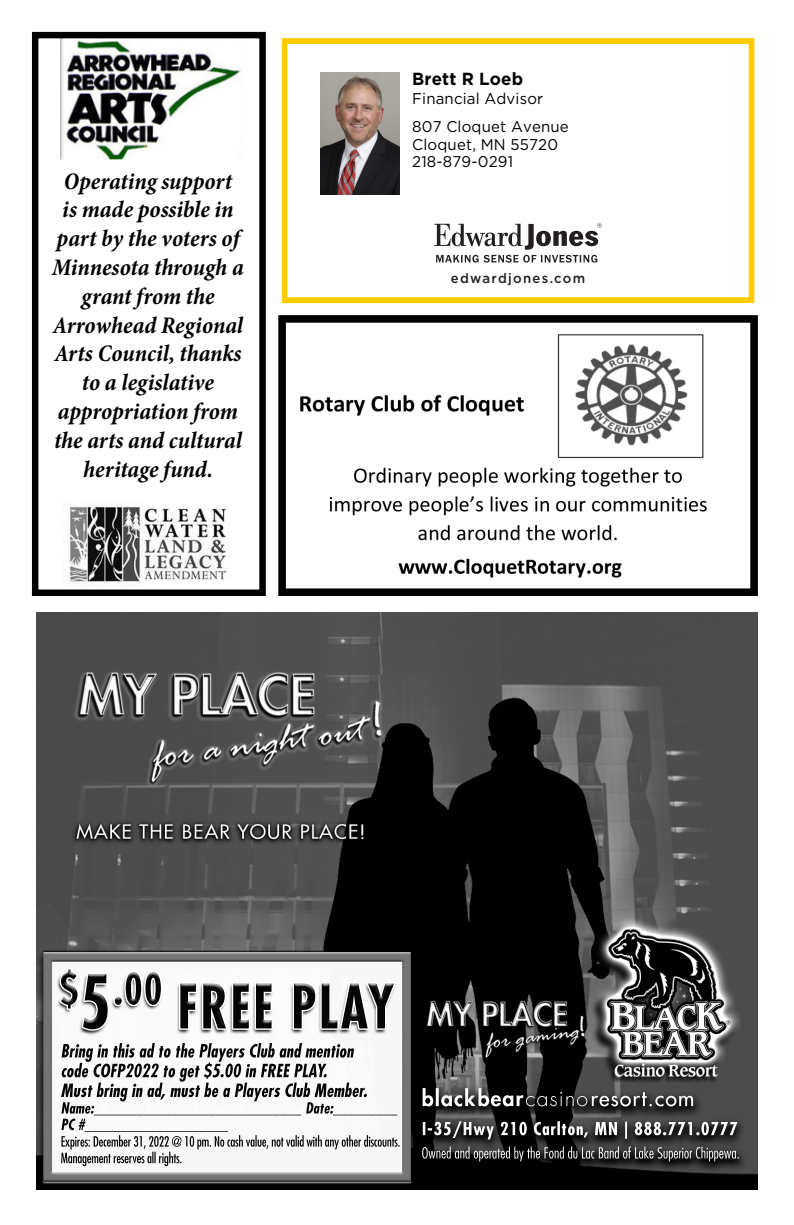
<style>
.page{position:relative;width:794px;height:1225px;background:#fff}
.page>*{position:absolute;margin:0;border:0;box-sizing:border-box;transform-origin:0 0}
.t1{font:italic 700 condensed 24px/28.8px "Minion Pro";letter-spacing:-.005em;color:#000;text-align:center}
.t2{font:700 17.6px "Gotham";letter-spacing:.01em;color:#000;scale:.96 1}
.t3{font:15.6px/27.8px "Gotham";letter-spacing:.015em;color:#000;scale:.96 1}
.t4{font:500 13.6px "Gotham";letter-spacing:.1em;color:#231f20;scale:.96 1}
</style>
<div class="page">
<img style="left:300px;top:334px;width:407px;height:244px">
<div style="left:278px;top:315px;width:480px;height:281px;border:8px solid #000"></div>
<svg style="left:434px;top:223px;width:168px;height:40px"></svg>
<div style="left:282px;top:38px;width:472px;height:265px;border:6px solid #fc0"></div>
<img style="left:321px;top:72px;width:79px;height:123px">
<img style="left:60px;top:39px;width:181px;height:120px">
<div style="left:32px;top:32px;width:234px;height:564px;border:6px solid #000"></div>
<img style="left:63px;top:500px;width:165px;height:83px">
<img style="left:37px;top:612px;width:720px;height:577px">
<img style="left:60px;top:968px;width:257px;height:62px">
<p class="t1" style="left:52px;top:166px;width:193px">Operating support<br>is made possible in part by the voters of<br>Minnesota through a grant from the</p>
<p class="t1" style="left:53px;top:310px;width:192px">Arrowhead Regional<br>Arts Council, thanks to a legislative</p>
<p class="t1" style="left:54px;top:397px;width:189px">appropriation from the arts and cultural heritage fund.</p>
<p class="t2" style="left:412px;top:67px;width:117px">Brett R Loeb</p>
<p class="t3" style="left:412px;top:85px;width:165px">Financial Advisor<br>807 Cloquet Avenue</p>
<p class="t3" style="left:412px;top:135px;width:154px;line-height:17.6px">Cloquet, MN 55720<br>218-879-0291</p>
<p class="t4" style="left:451px;top:269px;width:142px">edwardjones.com</p>
</div>
